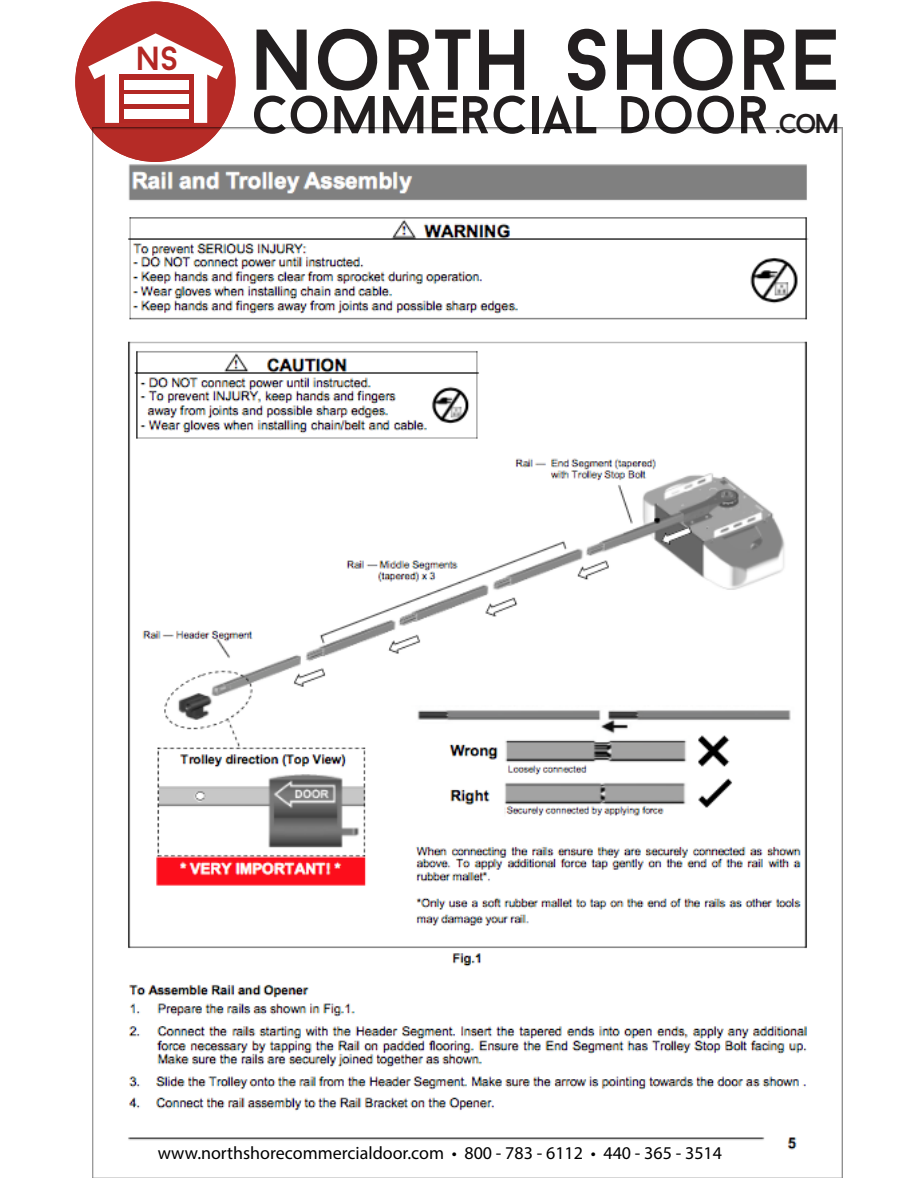
<style>
.page{position:relative;width:918px;height:1178px;background:#fff}
.page>*{position:absolute;margin:0;border:0;box-sizing:border-box;transform-origin:0 0}
.t1{font:85.95px "Baron Neue";color:#231f20}
.t2{font:53.1px "Baron Neue";color:#231f20}
.t3{font:33.3px "Baron Neue";color:#b32824}
.t4{font:18px "Myriad Pro";color:#000}
.s1{font-size:27.15px}
</style>
<div class="page">
<img style="left:92px;top:127px;width:751px;height:1050px">
<div style="left:75px;top:2px;width:161px;height:160px;background:#b52b26;border-radius:50%"></div>
<svg style="left:88px;top:33px;width:135px;height:90px"></svg>
<div style="left:119px;top:74px;width:75px;height:49px;background:#b32824"></div>
<div style="left:124px;top:80px;width:65px;height:10px;background:#fff"></div>
<div style="left:124px;top:95px;width:65px;height:9px;background:#fff"></div>
<div style="left:124px;top:109px;width:65px;height:10px;background:#fff"></div>
<h3 class="t3" style="left:135px;top:38px;width:44px">NS</h3>
<h1 class="t1" style="left:250px;top:6px;width:591px">NORTH SHORE</h1>
<h2 class="t2" style="left:251px;top:81px;width:590px">COMMERCIAL DOOR <span class="s1">.COM</span></h2>
<p class="t4" style="left:158px;top:1141px;width:566px">www.northshorecommercialdoor.com • 800 - 783 - 6112 • 440 - 365 - 3514</p>
</div>
